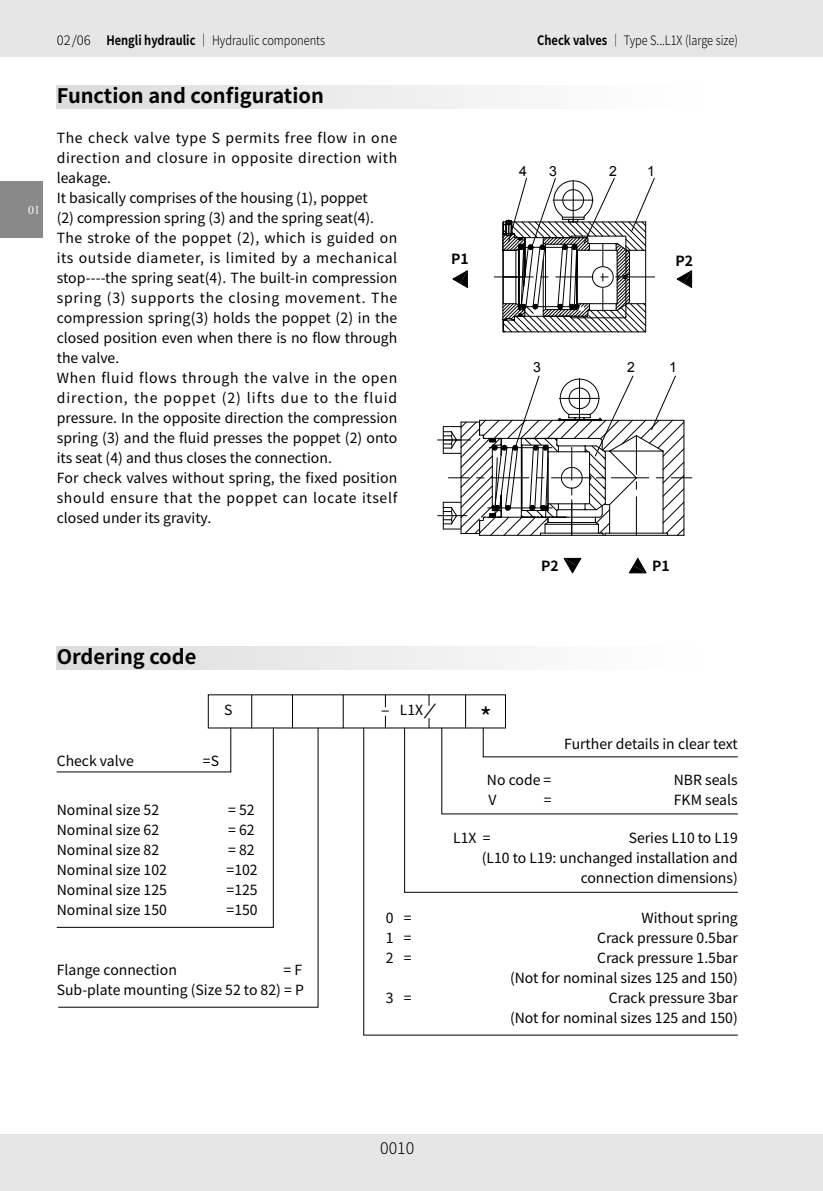
<style>
.page{position:relative;width:823px;height:1191px;background:#fff}
.page>*{position:absolute;margin:0;border:0;box-sizing:border-box;transform-origin:0 0}
.正文{font:26px "Noto Sans Hans";color:#000}
.技术参数{font:700 20px "Noto Sans Hans";color:#000}
.t1{font:300 16px "Noto Sans Hans";color:#000}
.正文-2{font:14px/20px "Noto Sans Hans";color:#000;text-align:justify}
.t2{font:700 14px "Noto Sans Hans";color:#000}
.t3{font:14px "Arial";color:#000}
.正文-3{font:14px "Noto Sans Hans";color:#000;scale:2 1}
.t4{font:300 13px "Noto Sans Hans";color:#000;scale:.85 1}
.t5{font:300 13px "Noto Sans Hans";color:#000}
.t6{font:12px/25px "Arial";color:#000}
.t7{font:12px "Times New Roman";color:#fff}
.t8{font:12px "Arial Unicode MS";color:#000}
.s1{font-weight:700}
</style>
<div class="page">
<div style="left:0;top:1134px;width:822px;height:57px;background:#e6e6e6"></div>
<div style="left:0;top:181px;width:43px;height:57px;background:#898989"></div>
<div style="left:0;top:0;width:822px;height:57px;background:#e6e6e6"></div>
<div style="left:57px;top:85px;width:652px;height:24px;background:linear-gradient(to right,#dbdcdc,#fff)"></div>
<div style="left:57px;top:646px;width:652px;height:24px;background:linear-gradient(to right,#dbdcdc,#fff)"></div>
<hr style="left:251px;top:695px;width:1px;height:33px;background:#000">
<hr style="left:292px;top:695px;width:1px;height:33px;background:#000">
<hr style="left:342px;top:695px;width:1px;height:33px;background:#000">
<svg style="left:384px;top:695px;width:1px;height:12px"></svg>
<svg style="left:57px;top:726px;width:262px;height:282px"></svg>
<svg style="left:362px;top:726px;width:376px;height:310px"></svg>
<svg style="left:563px;top:557px;width:18px;height:17px"></svg>
<svg style="left:629px;top:558px;width:18px;height:16px"></svg>
<svg style="left:437px;top:178px;width:255px;height:358px"></svg>
<svg style="left:423px;top:695px;width:315px;height:120px"></svg>
<p class="t7" style="left:28px;top:202px;width:13px">01</p>
<p class="t5" style="left:57px;top:33px;width:36px">02/06</p>
<p class="t4" style="left:106px;top:33px;width:258px"><span class="s1">Hengli hydraulic</span> ｜ Hydraulic components</p>
<p class="t4" style="left:537px;top:33px;width:237px"><span class="s1">Check valves</span> ｜ Type S...L1X (large size)</p>
<p class="技术参数" style="left:57px;top:84px;width:268px">Function and configuration</p>
<p class="正文-2" style="left:57px;top:128px;width:342px">The check valve type S permits free flow in one direction and closure in opposite direction with leakage.</p>
<p class="正文-2" style="left:57px;top:188px;width:312px">It basically comprises of the housing (1), poppet</p>
<p class="正文-2" style="left:57px;top:208px;width:319px">(2) compression spring (3) and the spring seat(4).</p>
<p class="正文-2" style="left:57px;top:228px;width:342px">The stroke of the poppet (2), which is guided on its outside diameter, is limited by a mechanical stop----the spring seat(4). The built-in compression spring (3) supports the closing movement. The compression spring(3) holds the poppet (2) in the closed position even when there is no flow through the valve.</p>
<p class="正文-2" style="left:57px;top:368px;width:342px">When fluid flows through the valve in the open direction, the poppet (2) lifts due to the fluid pressure. In the opposite direction the compression spring (3) and the fluid presses the poppet (2) onto its seat (4) and thus closes the connection.</p>
<p class="正文-2" style="left:57px;top:468px;width:342px">For check valves without spring, the fixed position should ensure that the poppet can locate itself closed under its gravity.</p>
<p class="t3" style="left:519px;top:162px;width:9px">4</p>
<p class="t3" style="left:549px;top:162px;width:9px">3</p>
<p class="t3" style="left:609px;top:162px;width:9px">2</p>
<p class="t3" style="left:647px;top:162px;width:9px">1</p>
<p class="t2" style="left:451px;top:251px;width:19px">P1</p>
<p class="t2" style="left:675px;top:253px;width:19px">P2</p>
<p class="t3" style="left:533px;top:358px;width:9px">3</p>
<p class="t3" style="left:627px;top:358px;width:9px">2</p>
<p class="t3" style="left:669px;top:358px;width:9px">1</p>
<p class="t2" style="left:541px;top:557px;width:19px">P2</p>
<p class="t2" style="left:652px;top:557px;width:19px">P1</p>
<p class="技术参数" style="left:57px;top:645px;width:141px">Ordering code</p>
<p class="正文-2" style="left:224px;top:700px;width:10px">S</p>
<p class="正文-3" style="left:380px;top:702px;width:6px">-</p>
<p class="正文-2" style="left:399px;top:700px;width:25px">L1X</p>
<p class="正文-2" style="left:57px;top:751px;width:79px">Check valve</p>
<p class="正文-2" style="left:203px;top:751px;width:18px">=S</p>
<p class="正文" style="left:479px;top:703px;width:14px">*</p>
<p class="正文-2" style="left:564px;top:734px;width:175px">Further details in clear text</p>
<p class="正文-2" style="left:57px;top:800px;width:104px">Nominal size 52</p>
<p class="正文-2" style="left:228px;top:800px;width:28px">= 52</p>
<p class="正文-2" style="left:57px;top:820px;width:104px">Nominal size 62</p>
<p class="正文-2" style="left:228px;top:820px;width:28px">= 62</p>
<p class="正文-2" style="left:57px;top:840px;width:104px">Nominal size 82</p>
<p class="正文-2" style="left:228px;top:840px;width:28px">= 82</p>
<p class="正文-2" style="left:57px;top:860px;width:112px">Nominal size 102</p>
<p class="正文-2" style="left:226px;top:860px;width:33px">=102</p>
<p class="正文-2" style="left:57px;top:880px;width:112px">Nominal size 125</p>
<p class="正文-2" style="left:226px;top:880px;width:33px">=125</p>
<p class="正文-2" style="left:57px;top:900px;width:112px">Nominal size 150</p>
<p class="正文-2" style="left:226px;top:900px;width:33px">=150</p>
<p class="正文-2" style="left:57px;top:960px;width:122px">Flange connection</p>
<p class="正文-2" style="left:283px;top:960px;width:20px">=F</p>
<p class="正文-2" style="left:57px;top:980px;width:248px">Sub-plate mounting (Size 52 to 82) = P</p>
<p class="正文-2" style="left:486px;top:770px;width:66px">No code =</p>
<p class="正文-2" style="left:673px;top:770px;width:65px">NBR seals</p>
<p class="正文-2" style="left:488px;top:790px;width:10px">V</p>
<p class="正文-2" style="left:543px;top:790px;width:9px">=</p>
<p class="正文-2" style="left:673px;top:790px;width:65px">FKM seals</p>
<p class="正文-2" style="left:453px;top:828px;width:39px">L1X =</p>
<p class="正文-2" style="left:628px;top:828px;width:110px">Series L10 to L19</p>
<p class="正文-2" style="left:481px;top:848px;width:257px">(L10 to L19: unchanged installation and</p>
<p class="正文-2" style="left:580px;top:868px;width:158px">connection dimensions)</p>
<p class="t6" style="left:494px;top:779px;width:21px">SW</p>
<p class="t6" style="left:694px;top:788px;width:10px">R</p>
<p class="t6" style="left:593px;top:853px;width:15px">L7</p>
<p class="正文-2" style="left:386px;top:908px;width:27px">0 =</p>
<p class="正文-2" style="left:641px;top:908px;width:98px">Without spring</p>
<p class="正文-2" style="left:386px;top:928px;width:27px">1 =</p>
<p class="正文-2" style="left:596px;top:928px;width:142px">Crack pressure 0.5bar</p>
<p class="正文-2" style="left:386px;top:948px;width:27px">2 =</p>
<p class="正文-2" style="left:596px;top:948px;width:142px">Crack pressure 1.5bar</p>
<p class="正文-2" style="left:510px;top:968px;width:229px">(Not for nominal sizes 125 and 150)</p>
<p class="正文-2" style="left:386px;top:988px;width:27px">3 =</p>
<p class="正文-2" style="left:608px;top:988px;width:130px">Crack pressure 3bar</p>
<p class="正文-2" style="left:510px;top:1008px;width:229px">(Not for nominal sizes 125 and 150)</p>
<p class="t6" style="left:665px;top:927px;width:16px">P1</p>
<p class="t6" style="left:684px;top:983px;width:19px;rotate:-90deg">B1<br>B2</p>
<p class="t8" style="left:630px;top:1009px;width:8px">1</p>
<p class="t1" style="left:380px;top:1139px;width:36px">0010</p>
</div>
